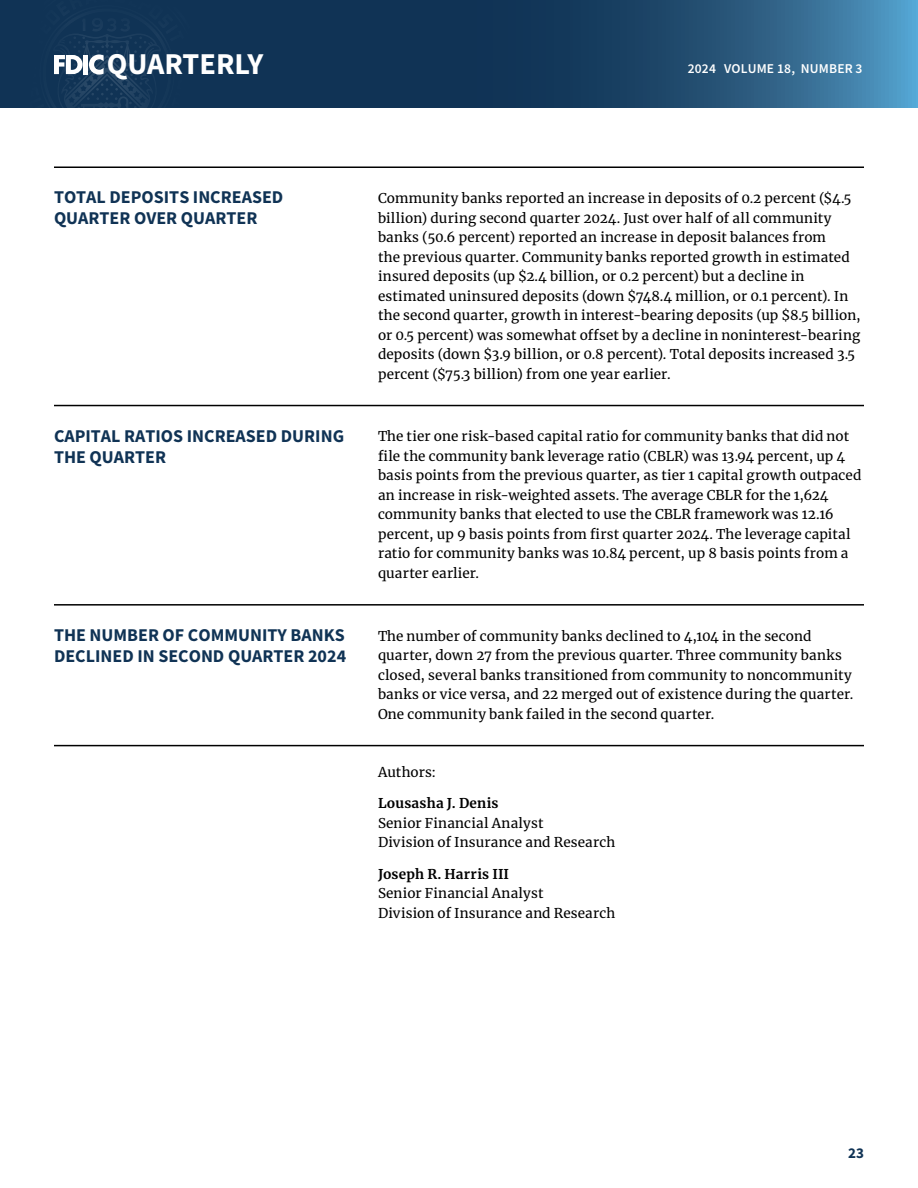
<style>
.page{position:relative;width:918px;height:1188px;background:#fff}
.page>*{position:absolute;margin:0;border:0;box-sizing:border-box;transform-origin:0 0}
.t1{font:700 30.3px "Source Sans Pro";color:#fff}
.t2{font:700 18px/21px "Source Sans Pro";color:#103355}
.t3{font:700 15px "Source Sans Pro";color:#103355}
.Bodynorm_table{font:13.5px/19.5px "Merriweather";letter-spacing:.01em;color:#000}
.t4{font:600 13.5px "Source Sans Pro";letter-spacing:.015em;color:#fff}
.s1{font-weight:700}
</style>
<div class="page">
<svg style="left:0;top:0;width:918px;height:108px;background:#1e496d"></svg>
<svg style="left:12px;top:0;width:190px;height:108px;background:#1a3b5c"></svg>
<hr style="left:54px;top:166px;width:324px;height:2px;background:#000">
<hr style="left:378px;top:166px;width:486px;height:2px;background:#000">
<hr style="left:54px;top:405px;width:324px;height:1px;background:#000">
<hr style="left:378px;top:405px;width:486px;height:1px;background:#000">
<hr style="left:54px;top:604px;width:324px;height:2px;background:#000">
<hr style="left:378px;top:604px;width:486px;height:2px;background:#000">
<hr style="left:54px;top:745px;width:324px;height:1px;background:#000">
<hr style="left:378px;top:745px;width:486px;height:1px;background:#000">
<h1 class="t1" style="left:107px;top:43px;width:158px">QUARTERLY</h1>
<p class="t4" style="left:688px;top:60px;width:176px">2024 VOLUME 18, NUMBER 3</p>
<h2 class="t2" style="left:54px;top:187px;width:231px">TOTAL DEPOSITS INCREASED<br>QUARTER OVER QUARTER</h2>
<p class="Bodynorm_table" style="left:378px;top:188px;width:484px">Community banks reported an increase in deposits of 0.2 percent ($4.5 billion) during second quarter 2024. Just over half of all community banks (50.6 percent) reported an increase in deposit balances from<br>the previous quarter. Community banks reported growth in estimated insured deposits (up $2.4 billion, or 0.2 percent) but a decline in estimated uninsured deposits (down $748.4 million, or 0.1 percent). In the second quarter, growth in interest-bearing deposits (up $8.5 billion, or 0.5 percent) was somewhat offset by a decline in noninterest-bearing deposits (down $3.9 billion, or 0.8 percent). Total deposits increased 3.5 percent ($75.3 billion) from one year earlier.</p>
<h2 class="t2" style="left:54px;top:425px;width:292px">CAPITAL RATIOS INCREASED DURING<br>THE QUARTER</h2>
<p class="Bodynorm_table" style="left:378px;top:426px;width:485px">The tier one risk-based capital ratio for community banks that did not file the community bank leverage ratio (CBLR) was 13.94 percent, up 4 basis points from the previous quarter, as tier 1 capital growth outpaced an increase in risk-weighted assets. The average CBLR for the 1,624 community banks that elected to use the CBLR framework was 12.16 percent, up 9 basis points from first quarter 2024. The leverage capital ratio for community banks was 10.84 percent, up 8 basis points from a quarter earlier.</p>
<h2 class="t2" style="left:54px;top:624px;width:294px">THE NUMBER OF COMMUNITY BANKS<br>DECLINED IN SECOND QUARTER 2024</h2>
<p class="Bodynorm_table" style="left:378px;top:626px;width:477px">The number of community banks declined to 4,104 in the second quarter, down 27 from the previous quarter. Three community banks closed, several banks transitioned from community to noncommunity banks or vice versa, and 22 merged out of existence during the quarter.<br>One community bank failed in the second quarter.</p>
<p class="Bodynorm_table" style="left:378px;top:762px;width:60px">Authors:</p>
<p class="Bodynorm_table" style="left:378px;top:793px;width:239px"><span class="s1">Lousasha J. Denis<br></span>Senior Financial Analyst<br>Division of Insurance and Research</p>
<p class="Bodynorm_table" style="left:378px;top:864px;width:239px"><span class="s1">Joseph R. Harris III<br></span>Senior Financial Analyst<br>Division of Insurance and Research</p>
<p class="t3" style="left:848px;top:1143px;width:17px">23</p>
</div>
